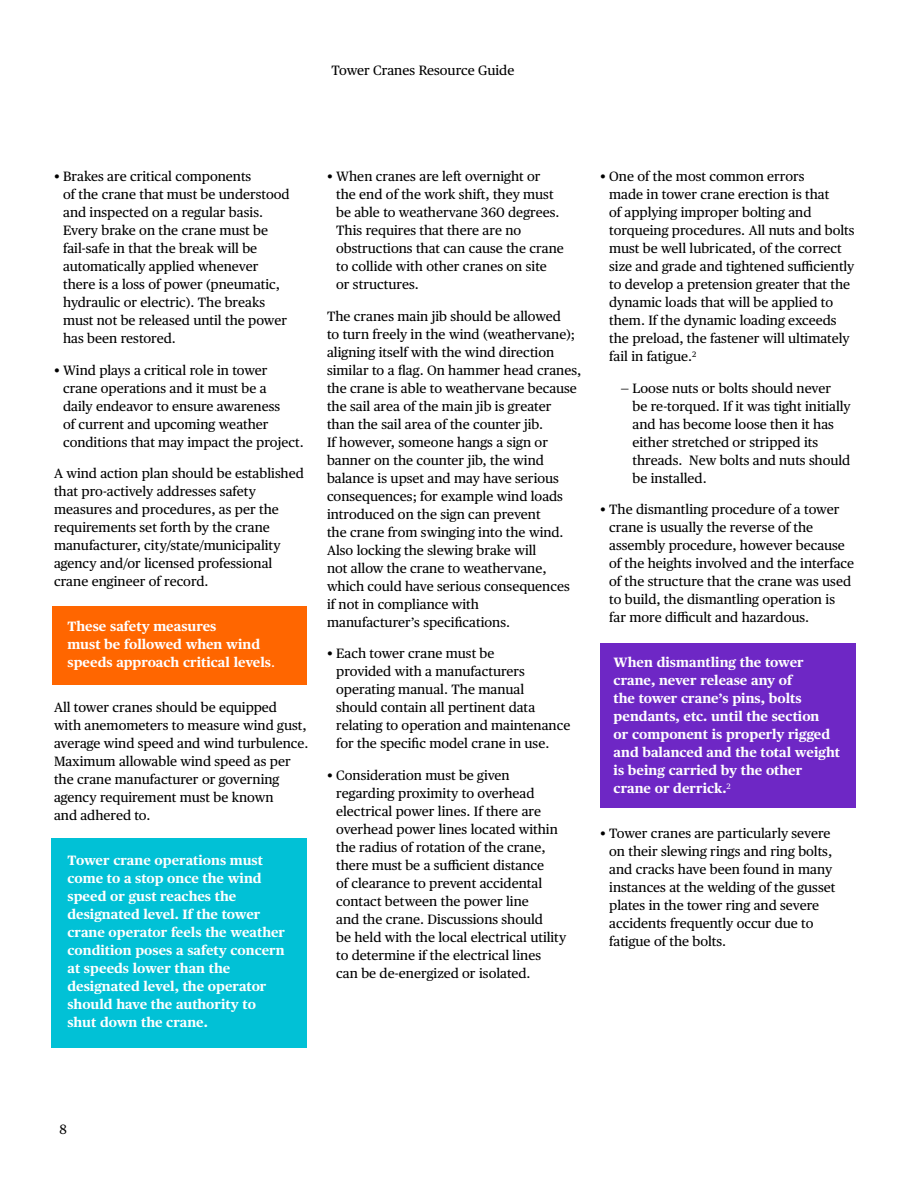
<style>
.page{position:relative;width:918px;height:1188px;background:#fff}
.page>*{position:absolute;margin:0;border:0;box-sizing:border-box;transform-origin:0 0}
.Body{font:13.5px/18px "Publico Text";color:#000}
.Body-2{font:700 13.5px/18px "Publico Text";color:#fff}
.Body_Copy{font:13.5px "Publico Text";color:#000}
.s1{font-weight:400}
</style>
<div class="page">
<div style="left:52px;top:606px;width:255px;height:79px;background:#f60"></div>
<div style="left:51px;top:838px;width:256px;height:210px;background:#01c1d6"></div>
<div style="left:600px;top:643px;width:255px;height:165px;background:#6e27c5"></div>
<p class="Body" style="left:332px;top:61px;width:184px">Tower Cranes Resource Guide</p>
<p class="Body" style="left:63px;top:167px;width:228px;text-indent:-9px">• Brakes are critical components<br>of the crane that must be understood and inspected on a regular basis.<br>Every brake on the crane must be fail-safe in that the break will be automatically applied whenever there is a loss of power (pneumatic, hydraulic or electric). The breaks must not be released until the power has been restored.</p>
<p class="Body" style="left:63px;top:360px;width:242px;text-indent:-9px">• Wind plays a critical role in tower crane operations and it must be a<br>daily endeavor to ensure awareness<br>of current and upcoming weather conditions that may impact the project.</p>
<p class="Body" style="left:54px;top:464px;width:251px">A wind action plan should be established that pro-actively addresses safety measures and procedures, as per the requirements set forth by the crane manufacturer, city/state/municipality agency and/or licensed professional crane engineer of record.</p>
<p class="Body-2" style="left:68px;top:616px;width:209px">These safety measures<br>must be followed when wind speeds approach critical levels<span class="s1">.</span></p>
<p class="Body" style="left:54px;top:698px;width:256px">All tower cranes should be equipped<br>with anemometers to measure wind gust, average wind speed and wind turbulence.<br>Maximum allowable wind speed as per the crane manufacturer or governing agency requirement must be known<br>and adhered to.</p>
<p class="Body-2" style="left:68px;top:850px;width:219px">Tower crane operations must come to a stop once the wind speed or gust reaches the designated level. If the tower crane operator feels the weather condition poses a safety concern at speeds lower than the designated level, the operator should have the authority to shut down the crane.</p>
<p class="Body" style="left:336px;top:167px;width:229px;text-indent:-9px">• When cranes are left overnight or<br>the end of the work shift, they must be able to weathervane 360 degrees.<br>This requires that there are no obstructions that can cause the crane to collide with other cranes on site<br>or structures.</p>
<p class="Body" style="left:327px;top:306px;width:256px">The cranes main jib should be allowed<br>to turn freely in the wind (weathervane); aligning itself with the wind direction similar to a flag. On hammer head cranes, the crane is able to weathervane because the sail area of the main jib is greater than the sail area of the counter jib.<br>If however, someone hangs a sign or banner on the counter jib, the wind balance is upset and may have serious consequences; for example wind loads introduced on the sign can prevent<br>the crane from swinging into the wind.<br>Also locking the slewing brake will<br>not allow the crane to weathervane, which could have serious consequences<br>if not in compliance with<br>manufacturer’s specifications.</p>
<p class="Body" style="left:336px;top:644px;width:236px;text-indent:-9px">• Each tower crane must be<br>provided with a manufacturers operating manual. The manual<br>should contain all pertinent data relating to operation and maintenance for the specific model crane in use.</p>
<p class="Body" style="left:336px;top:765px;width:232px;text-indent:-9px">• Consideration must be given regarding proximity to overhead electrical power lines. If there are overhead power lines located within the radius of rotation of the crane, there must be a sufficient distance<br>of clearance to prevent accidental contact between the power line<br>and the crane. Discussions should<br>be held with the local electrical utility to determine if the electrical lines<br>can be de-energized or isolated.</p>
<p class="Body" style="left:609px;top:167px;width:247px;text-indent:-9px">• One of the most common errors<br>made in tower crane erection is that<br>of applying improper bolting and torqueing procedures. All nuts and bolts must be well lubricated, of the correct size and grade and tightened sufficiently to develop a pretension greater that the dynamic loads that will be applied to them. If the dynamic loading exceeds the preload, the fastener will ultimately fail in fatigue.<sup>2</sup></p>
<p class="Body" style="left:633px;top:378px;width:220px;text-indent:-12px">— Loose nuts or bolts should never<br>be re-torqued. If it was tight initially and has become loose then it has either stretched or stripped its threads. New bolts and nuts should be installed.</p>
<p class="Body" style="left:609px;top:500px;width:246px;text-indent:-9px">• The dismantling procedure of a tower crane is usually the reverse of the assembly procedure, however because of the heights involved and the interface of the structure that the crane was used to build, the dismantling operation is far more difficult and hazardous.</p>
<p class="Body-2" style="left:614px;top:652px;width:228px">When dismantling the tower crane, never release any of<br>the tower crane’s pins, bolts pendants, etc. until the section<br>or component is properly rigged and balanced and the total weight is being carried by the other crane or derrick.<sup>2</sup></p>
<p class="Body" style="left:609px;top:824px;width:228px;text-indent:-9px">• Tower cranes are particularly severe on their slewing rings and ring bolts, and cracks have been found in many instances at the welding of the gusset plates in the tower ring and severe accidents frequently occur due to fatigue of the bolts.</p>
<p class="Body_Copy" style="left:60px;top:1119px;width:9px">8</p>
</div>
